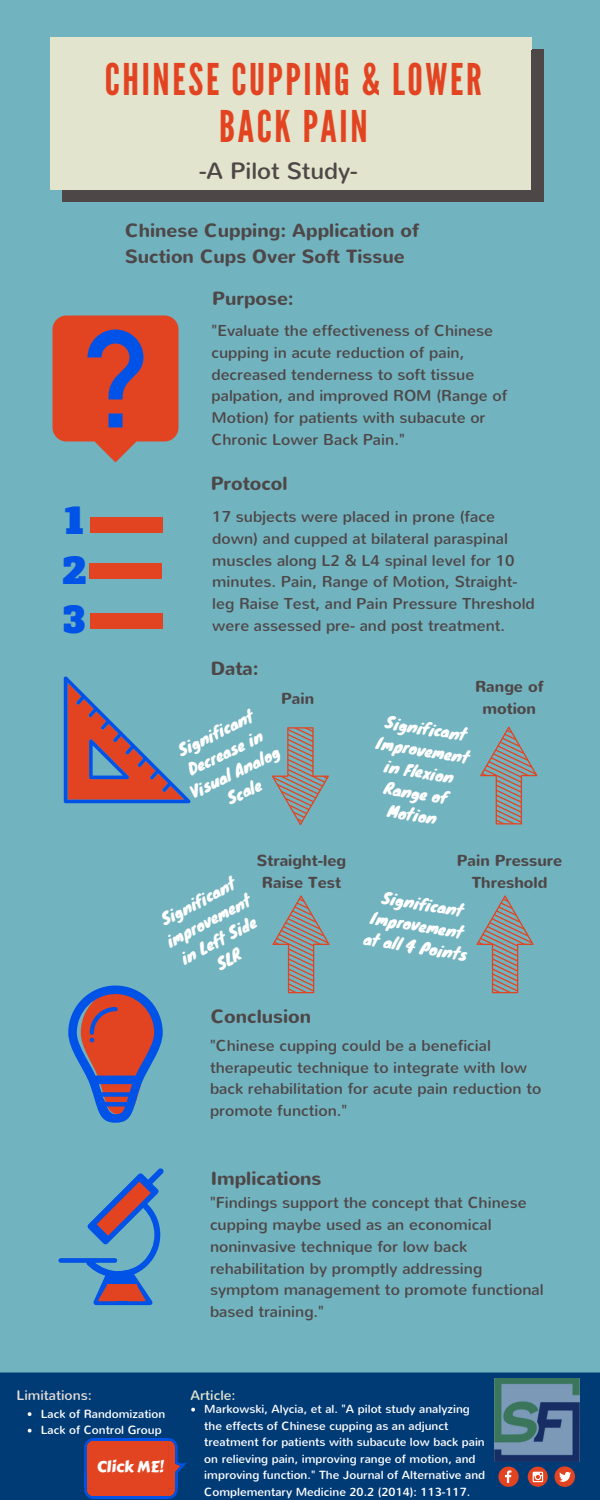
<style>
.page{position:relative;width:600px;height:1500px;background:#72b3c0}
.page>*{position:absolute;margin:0;border:0;box-sizing:border-box;transform-origin:0 0}
.t1{font:43.6px/46.5px "League Gothic";letter-spacing:.06em;color:#e24421;text-align:center}
.t2{font:35.4px/49.5px "Alfa Slab One";color:#0053e6;text-align:justify}
.t3{font:23.6px "Nunito";color:#4e4747}
.t4{font:700 18.9px/26.2px "Nunito";color:#4e4747}
.t5{font:15.7px/21.8px "Nunito";color:#4e4747}
.t6{font:15.7px/21.8px "Knewave";color:#fff;text-align:center}
.t7{font:700 15.7px/21.8px "Nunito";color:#4e4747;text-align:center}
.t8{font:15.7px "Carter One";color:#fff}
.t9{font:13.8px "Nunito";color:#e4ddd5}
.t10{font:13.8px "Nunito";color:#e3e4cd}
.t11{font:11.8px/16.5px "Nunito";color:#fff}
</style>
<div class="page">
<div style="left:63px;top:189px;width:469px;height:12px;background:#4e4747"></div>
<div style="left:532px;top:189px;width:12px;height:12px;background:#4e4747"></div>
<div style="left:51px;top:49px;width:12px;height:141px;background:#e3e4cd"></div>
<div style="left:63px;top:49px;width:469px;height:141px;background:#e3e4cd"></div>
<div style="left:532px;top:49px;width:12px;height:141px;background:#4e4747"></div>
<div style="left:51px;top:37px;width:12px;height:12px;background:#e3e4cd"></div>
<div style="left:63px;top:37px;width:469px;height:12px;background:#e3e4cd"></div>
<div style="left:0;top:1372px;width:600px;height:128px;background:#003b76"></div>
<svg style="left:28px;top:1412px;width:4px;height:4px"></svg>
<svg style="left:28px;top:1429px;width:4px;height:3px"></svg>
<svg style="left:191px;top:1408px;width:4px;height:4px"></svg>
<svg style="left:528px;top:1467px;width:20px;height:20px"></svg>
<svg style="left:533px;top:1472px;width:10px;height:10px"></svg>
<svg style="left:498px;top:1467px;width:21px;height:20px"></svg>
<div style="left:555px;top:1466px;width:20px;height:21px;background:#e24421;border-radius:50%"></div>
<svg style="left:559px;top:1472px;width:12px;height:10px"></svg>
<svg style="left:52px;top:316px;width:126px;height:146px;background:#bd5348"></svg>
<div style="left:90px;top:518px;width:73px;height:15px;background:#e24421"></div>
<div style="left:89px;top:563px;width:73px;height:16px;background:#e24421"></div>
<div style="left:90px;top:614px;width:73px;height:15px;background:#e24421"></div>
<svg style="left:58px;top:1168px;width:106px;height:137px"></svg>
<svg style="left:68px;top:986px;width:95px;height:137px"></svg>
<svg style="left:64px;top:676px;width:126px;height:127px"></svg>
<svg style="left:272px;top:727px;width:57px;height:98px"></svg>
<svg style="left:480px;top:727px;width:57px;height:98px"></svg>
<svg style="left:273px;top:895px;width:57px;height:98px"></svg>
<svg style="left:477px;top:895px;width:57px;height:98px"></svg>
<img style="left:494px;top:1378px;width:86px;height:84px">
<div style="left:87px;top:1474px;width:6px;height:14px;background:#e24421"></div>
<hr style="left:84px;top:1474px;width:3px;height:14px;background:#0053e6">
<svg style="left:84px;top:1488px;width:9px;height:11px"></svg>
<div style="left:93px;top:1488px;width:75px;height:8px;background:#e24421"></div>
<hr style="left:93px;top:1496px;width:75px;height:3px;background:#0053e6">
<svg style="left:168px;top:1488px;width:10px;height:11px"></svg>
<div style="left:168px;top:1474px;width:7px;height:14px;background:#e24421"></div>
<hr style="left:175px;top:1474px;width:3px;height:14px;background:#0053e6">
<svg style="left:168px;top:1438px;width:19px;height:36px"></svg>
<div style="left:93px;top:1441px;width:75px;height:33px;background:#e24421"></div>
<hr style="left:93px;top:1438px;width:75px;height:3px;background:#0053e6">
<svg style="left:84px;top:1438px;width:9px;height:36px"></svg>
<div style="left:93px;top:1474px;width:75px;height:14px;background:#e24421"></div>
<h1 class="t1" style="left:105px;top:58px;width:379px">CHINESE CUPPING &amp; LOWER<br>BACK PAIN</h1>
<h3 class="t3" style="left:199px;top:155px;width:160px">-A Pilot Study-</h3>
<p class="t4" style="left:125px;top:218px;width:295px">Chinese Cupping: Application of<br>Suction Cups Over Soft Tissue</p>
<h2 class="t2" style="left:63px;top:497px;width:24px">1<br>2<br>3</h2>
<p class="t4" style="left:212px;top:286px;width:83px">Purpose:</p>
<p class="t5" style="left:212px;top:320px;width:297px">"Evaluate the effectiveness of Chinese cupping in acute reduction of pain, decreased tenderness to soft tissue palpation, and improved ROM (Range of Motion) for patients with subacute or Chronic Lower Back Pain."</p>
<p class="t4" style="left:211px;top:470px;width:78px">Protocol</p>
<p class="t5" style="left:212px;top:506px;width:324px">17 subjects were placed in prone (face down) and cupped at bilateral paraspinal muscles along L2 &amp; L4 spinal level for 10 minutes. Pain, Range of Motion, Straight&shy;leg Raise Test, and Pain Pressure Threshold were assessed pre- and post treatment.</p>
<p class="t4" style="left:211px;top:656px;width:50px">Data:</p>
<p class="t7" style="left:281px;top:687px;width:35px">Pain</p>
<p class="t6" style="left:167px;top:744px;width:99px;rotate:-26deg">Significant<br>Decrease in<br>Visual Analog<br>Scale</p>
<p class="t7" style="left:475px;top:676px;width:70px">Range of motion</p>
<p class="t6" style="left:382px;top:710px;width:95px;rotate:9deg">Significant<br>Improvement in Flexion<br>Range of<br>Motion</p>
<p class="t7" style="left:257px;top:850px;width:91px">Straight-leg<br>Raise Test</p>
<p class="t7" style="left:457px;top:850px;width:107px">Pain Pressure<br>Threshold</p>
<p class="t6" style="left:152px;top:913px;width:95px;rotate:-28deg">Significant improvement in Left Side<br>SLR</p>
<p class="t6" style="left:373px;top:884px;width:106px;rotate:9deg">Significant<br>Improvement at all 4 Points</p>
<p class="t4" style="left:211px;top:1004px;width:102px">Conclusion</p>
<p class="t5" style="left:210px;top:1035px;width:333px">"Chinese cupping could be a beneficial therapeutic technique to integrate with low back rehabilitation for acute pain reduction to promote function."</p>
<p class="t4" style="left:211px;top:1166px;width:112px">Implications</p>
<p class="t5" style="left:210px;top:1192px;width:335px">"Findings support the concept that Chinese cupping maybe used as an economical noninvasive technique for low back rehabilitation by promptly addressing symptom management to promote functional based training."</p>
<p class="t9" style="left:16px;top:1386px;width:77px">Limitations:</p>
<p class="t10" style="left:190px;top:1386px;width:47px">Article:</p>
<p class="t11" style="left:41px;top:1405px;width:126px">Lack of Randomization<br>Lack of Control Group</p>
<p class="t11" style="left:204px;top:1401px;width:282px">Markowski, Alycia, et al. "A pilot study analyzing the effects of Chinese cupping as an adjunct treatment for patients with subacute low back pain on relieving pain, improving range of motion, and improving function." The Journal of Alternative and Complementary Medicine 20.2 (2014): 113-117.</p>
<p class="t8" style="left:97px;top:1455px;width:68px">Click ME!</p>
</div>
